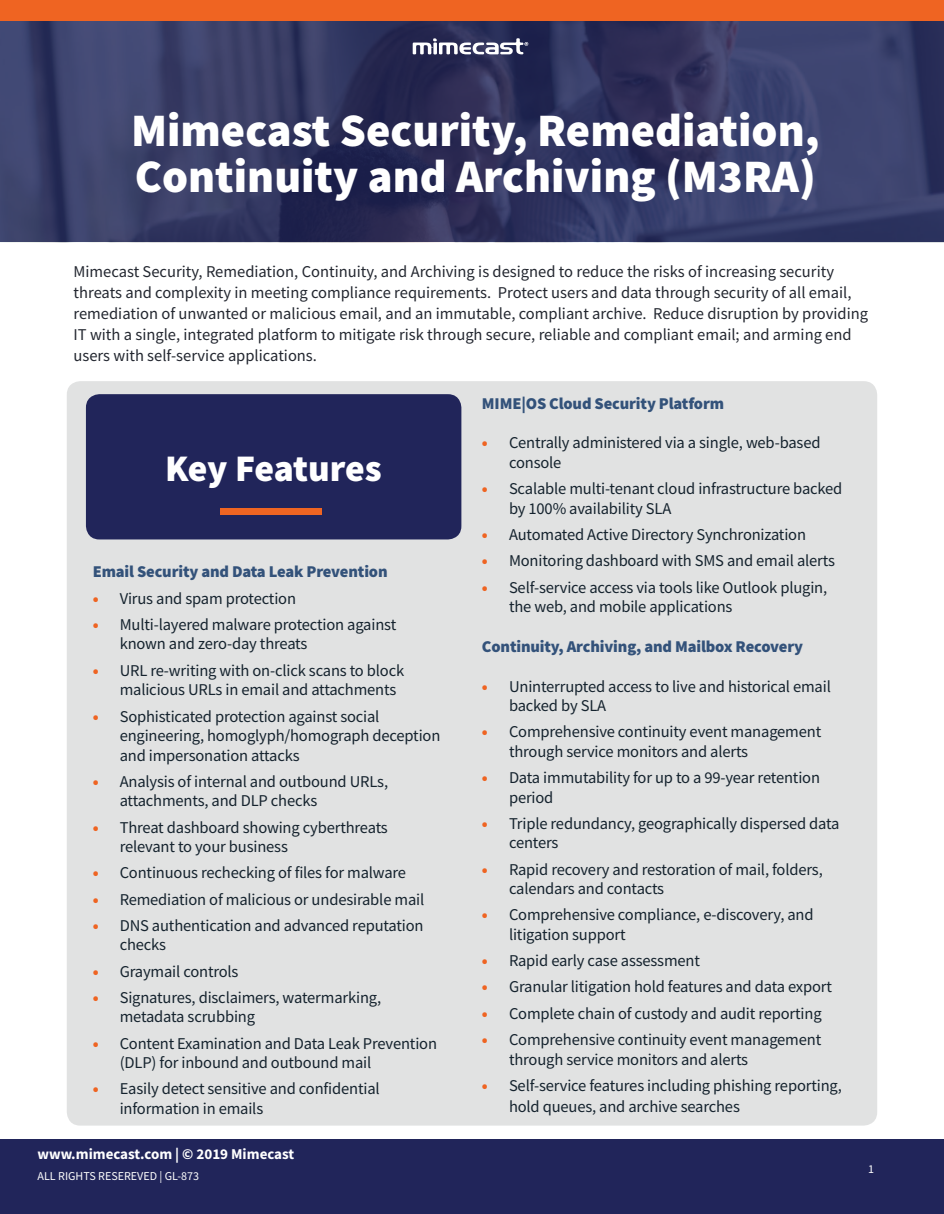
<style>
.page{position:relative;width:944px;height:1214px;background:#fff}
.page>*{position:absolute;margin:0;border:0;box-sizing:border-box;transform-origin:0 0}
.t1{font:900 46.5px/46.5px "Source Sans Pro";color:#fff}
.t2{font:900 37.5px "Source Sans Pro";letter-spacing:-.01em;color:#fff}
.t3{font:16.5px/19.5px "Source Sans Pro";letter-spacing:-.01em;color:#15232e}
.t4{font:16.5px/21px "Source Sans Pro";color:#232730}
.t5{font:900 16.5px "Source Sans Pro";letter-spacing:-.01em;color:#33527a}
.t6{font:700 15px "Source Sans Pro";color:#fff}
.t7{font:12px "Source Sans Pro";color:#fff}
.s1{font-weight:900;color:#ef6422}
</style>
<div class="page">
<div style="left:0;top:1139px;width:944px;height:75px;background:#21255a"></div>
<div style="left:0;top:0;width:944px;height:22px;background:#ef6422"></div>
<img style="left:0;top:22px;width:944px;height:220px">
<svg style="left:412px;top:38px;width:116px;height:16px"></svg>
<div style="left:67px;top:381px;width:810px;height:744px;background:#e1e2e2;border-radius:14px"></div>
<div style="left:86px;top:394px;width:375px;height:145px;background:#21255a;border-radius:14px"></div>
<div style="left:220px;top:508px;width:101px;height:6px;background:#ef6522"></div>
<h1 class="t1" style="left:131px;top:106px;width:690px">Mimecast Security, Remediation,<br>Continuity and Archiving (M3RA)</h1>
<p class="t4" style="left:74px;top:261px;width:796px">Mimecast Security, Remediation, Continuity, and Archiving is designed to reduce the risks of increasing security threats and complexity in meeting compliance requirements. Protect users and data through security of all email, remediation of unwanted or malicious email, and an immutable, compliant archive. Reduce disruption by providing IT with a single, integrated platform to mitigate risk through secure, reliable and compliant email; and arming end users with self-service applications.</p>
<h2 class="t2" style="left:165px;top:442px;width:218px">Key Features</h2>
<p class="t5" style="left:93px;top:560px;width:296px">Email Security and Data Leak Prevention</p>
<p class="t3" style="left:93px;top:588px;width:205px"><span class="s1">•</span> Virus and spam protection</p>
<p class="t3" style="left:120px;top:614px;width:278px;text-indent:-27px"><span class="s1">•</span> Multi-layered malware protection against known and zero-day threats</p>
<p class="t3" style="left:120px;top:660px;width:286px;text-indent:-27px"><span class="s1">•</span> URL re-writing with on-click scans to block malicious URLs in email and attachments</p>
<p class="t3" style="left:120px;top:706px;width:322px;text-indent:-27px"><span class="s1">•</span> Sophisticated protection against social engineering, homoglyph/homograph deception and impersonation attacks</p>
<p class="t3" style="left:120px;top:771px;width:270px;text-indent:-27px"><span class="s1">•</span> Analysis of internal and outbound URLs, attachments, and DLP checks</p>
<p class="t3" style="left:120px;top:817px;width:270px;text-indent:-27px"><span class="s1">•</span> Threat dashboard showing cyberthreats relevant to your business</p>
<p class="t3" style="left:93px;top:863px;width:315px"><span class="s1">•</span> Continuous rechecking of files for malware</p>
<p class="t3" style="left:93px;top:889px;width:333px"><span class="s1">•</span> Remediation of malicious or undesirable mail</p>
<p class="t3" style="left:120px;top:915px;width:305px;text-indent:-27px"><span class="s1">•</span> DNS authentication and advanced reputation checks</p>
<p class="t3" style="left:93px;top:961px;width:147px"><span class="s1">•</span> Graymail controls</p>
<p class="t3" style="left:120px;top:987px;width:263px;text-indent:-27px"><span class="s1">•</span> Signatures, disclaimers, watermarking, metadata scrubbing</p>
<p class="t3" style="left:120px;top:1033px;width:319px;text-indent:-27px"><span class="s1">•</span> Content Examination and Data Leak Prevention (DLP) for inbound and outbound mail</p>
<p class="t3" style="left:120px;top:1079px;width:261px;text-indent:-27px"><span class="s1">•</span> Easily detect sensitive and confidential information in emails</p>
<p class="t6" style="left:38px;top:1144px;width:258px">www.mimecast.com | © 2019 Mimecast</p>
<p class="t7" style="left:38px;top:1168px;width:163px">ALL RIGHTS RESEREVED | GL-873</p>
<p class="t5" style="left:482px;top:392px;width:243px">MIME|OS Cloud Security Platform</p>
<p class="t3" style="left:509px;top:433px;width:313px;text-indent:-27px"><span class="s1">•</span> Centrally administered via a single, web-based console</p>
<p class="t3" style="left:509px;top:479px;width:335px;text-indent:-27px"><span class="s1">•</span> Scalable multi-tenant cloud infrastructure backed by 100% availability SLA</p>
<p class="t3" style="left:482px;top:524px;width:325px"><span class="s1">•</span> Automated Active Directory Synchronization</p>
<p class="t3" style="left:482px;top:551px;width:354px"><span class="s1">•</span> Monitoring dashboard with SMS and email alerts</p>
<p class="t3" style="left:509px;top:577px;width:320px;text-indent:-27px"><span class="s1">•</span> Self-service access via tools like Outlook plugin, the web, and mobile applications</p>
<p class="t5" style="left:482px;top:635px;width:322px">Continuity, Archiving, and Mailbox Recovery</p>
<p class="t3" style="left:509px;top:676px;width:323px;text-indent:-27px"><span class="s1">•</span> Uninterrupted access to live and historical email backed by SLA</p>
<p class="t3" style="left:509px;top:722px;width:314px;text-indent:-27px"><span class="s1">•</span> Comprehensive continuity event management through service monitors and alerts</p>
<p class="t3" style="left:509px;top:768px;width:312px;text-indent:-27px"><span class="s1">•</span> Data immutability for up to a 99-year retention period</p>
<p class="t3" style="left:509px;top:813px;width:332px;text-indent:-27px"><span class="s1">•</span> Triple redundancy, geographically dispersed data centers</p>
<p class="t3" style="left:509px;top:859px;width:315px;text-indent:-27px"><span class="s1">•</span> Rapid recovery and restoration of mail, folders, calendars and contacts</p>
<p class="t3" style="left:509px;top:905px;width:306px;text-indent:-27px"><span class="s1">•</span> Comprehensive compliance, e-discovery, and litigation support</p>
<p class="t3" style="left:482px;top:951px;width:219px"><span class="s1">•</span> Rapid early case assessment</p>
<p class="t3" style="left:482px;top:977px;width:351px"><span class="s1">•</span> Granular litigation hold features and data export</p>
<p class="t3" style="left:482px;top:1003px;width:341px"><span class="s1">•</span> Complete chain of custody and audit reporting</p>
<p class="t3" style="left:509px;top:1029px;width:314px;text-indent:-27px"><span class="s1">•</span> Comprehensive continuity event management through service monitors and alerts</p>
<p class="t3" style="left:509px;top:1074px;width:334px;line-height:21px;text-indent:-27px"><span class="s1">•</span> Self-service features including phishing reporting, hold queues, and archive searches</p>
<p class="t7" style="left:868px;top:1161px;width:7px">1</p>
</div>
